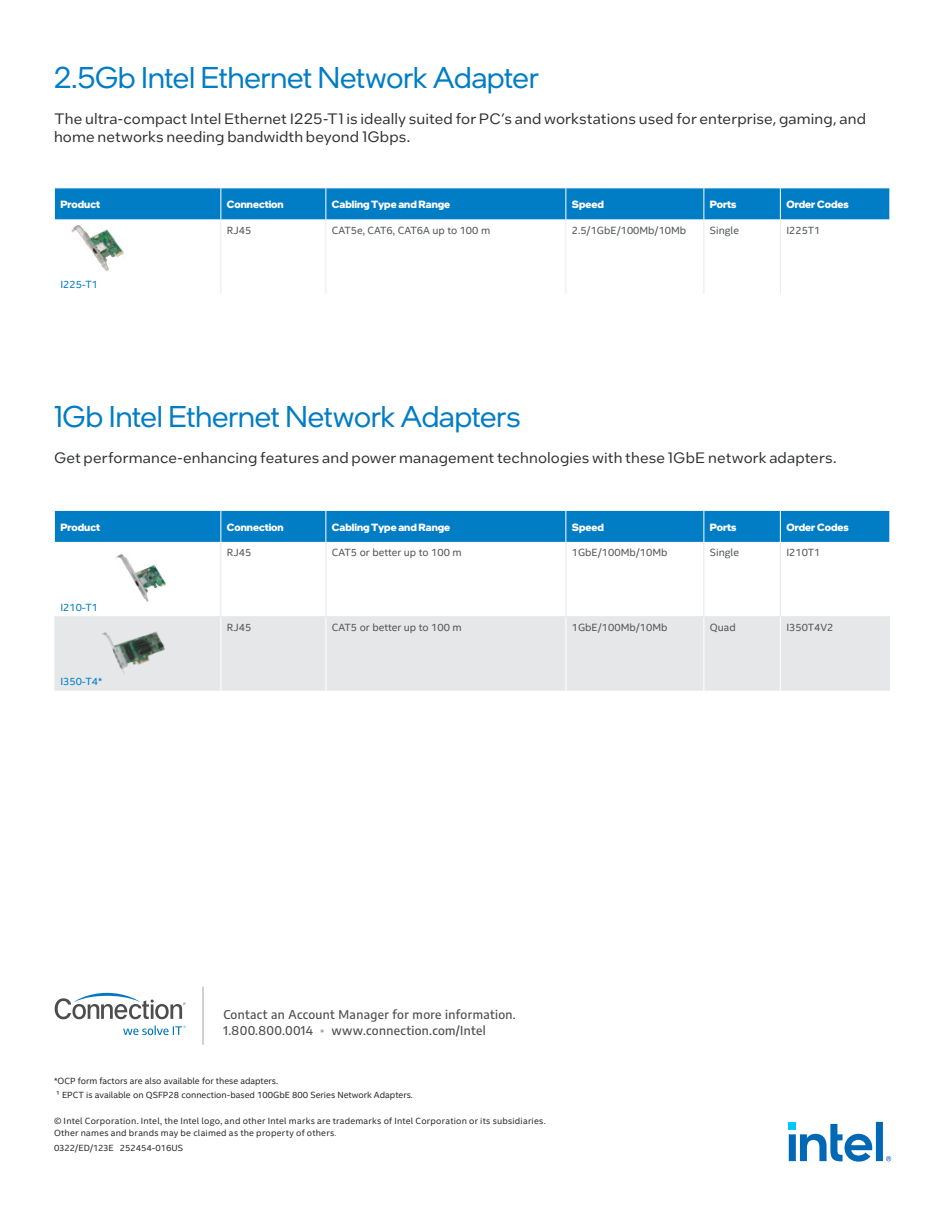
<style>
.page{position:relative;width:945px;height:1215px;background:#fff}
.page>*{position:absolute;margin:0;border:0;box-sizing:border-box;transform-origin:0 0}
.t1{font:30px "Intel One Display";letter-spacing:-.005em;color:#007dc5}
.t2{font:15px/18px "Intel One Text";letter-spacing:.01em;color:#2e2f2f}
.t3{font:500 12px/15.8px "Encode Sans";letter-spacing:.03em;color:#4d4d4f}
.t4{font:10.5px "Intel Clear";color:#545757}
.t5{font:700 10.5px "Intel One Display";color:#fff}
.t6{font:10.5px "Intel Clear";color:#007dc5}
.t7{font:9px/12px "Intel Clear";letter-spacing:.02em;color:#2e2f2f}
.t8{font:9px/14.7px "Intel Clear";color:#2e2f2f}
.s1{font-family:"Arial";font-weight:400;color:#a2a4a7}
.s2{font-weight:300}
</style>
<div class="page">
<div style="left:55px;top:511px;width:835px;height:31px;background:#007dc5"></div>
<div style="left:54px;top:617px;width:836px;height:74px;background:#e6e7e8"></div>
<hr style="left:220px;top:511px;width:1px;height:31px;background:#fff">
<hr style="left:326px;top:511px;width:1px;height:31px;background:#fff">
<hr style="left:566px;top:511px;width:1px;height:31px;background:#fff">
<hr style="left:704px;top:511px;width:1px;height:31px;background:#fff">
<hr style="left:780px;top:511px;width:1px;height:31px;background:#fff">
<hr style="left:220px;top:543px;width:1px;height:73px;background:#e6e7e8">
<hr style="left:326px;top:543px;width:1px;height:73px;background:#e6e7e8">
<hr style="left:566px;top:543px;width:1px;height:73px;background:#e6e7e8">
<hr style="left:704px;top:543px;width:1px;height:73px;background:#e6e7e8">
<hr style="left:780px;top:543px;width:1px;height:73px;background:#e6e7e8">
<hr style="left:54px;top:616px;width:167px;height:1px;background:#e6e7e8">
<hr style="left:221px;top:616px;width:105px;height:1px;background:#e6e7e8">
<hr style="left:326px;top:616px;width:240px;height:1px;background:#e6e7e8">
<hr style="left:566px;top:616px;width:138px;height:1px;background:#e6e7e8">
<hr style="left:704px;top:616px;width:76px;height:1px;background:#e6e7e8">
<hr style="left:780px;top:616px;width:110px;height:1px;background:#e6e7e8">
<hr style="left:220px;top:617px;width:1px;height:74px;background:#fff">
<hr style="left:326px;top:617px;width:1px;height:74px;background:#fff">
<hr style="left:566px;top:617px;width:1px;height:74px;background:#fff">
<hr style="left:704px;top:617px;width:1px;height:74px;background:#fff">
<hr style="left:780px;top:617px;width:1px;height:74px;background:#fff">
<div style="left:55px;top:189px;width:835px;height:31px;background:#007dc5"></div>
<hr style="left:220px;top:188px;width:1px;height:32px;background:#fff">
<hr style="left:326px;top:188px;width:1px;height:32px;background:#fff">
<hr style="left:566px;top:188px;width:1px;height:32px;background:#fff">
<hr style="left:704px;top:188px;width:1px;height:32px;background:#fff">
<hr style="left:780px;top:188px;width:1px;height:32px;background:#fff">
<hr style="left:566px;top:220px;width:1px;height:74px;background:#eaeaea">
<hr style="left:704px;top:220px;width:1px;height:74px;background:#eaeaea">
<hr style="left:326px;top:220px;width:1px;height:74px;background:#eaeaea">
<hr style="left:220px;top:220px;width:1px;height:74px;background:#eaeaea">
<hr style="left:54px;top:220px;width:167px;height:1px;background:#fff">
<hr style="left:326px;top:220px;width:240px;height:1px;background:#fff">
<hr style="left:566px;top:220px;width:138px;height:1px;background:#fff">
<hr style="left:704px;top:220px;width:76px;height:1px;background:#fff">
<hr style="left:780px;top:220px;width:1px;height:74px;background:#eaeaea">
<svg style="left:789px;top:1122px;width:102px;height:40px"></svg>
<img style="left:71px;top:225px;width:53px;height:46px">
<img style="left:115px;top:554px;width:51px;height:48px">
<img style="left:93px;top:626px;width:78px;height:54px">
<svg style="left:55px;top:993px;width:131px;height:26px"></svg>
<svg style="left:123px;top:1026px;width:63px;height:9px"></svg>
<hr style="left:203px;top:987px;width:1px;height:58px;background:#a2a4a7">
<h1 class="t1" style="left:54px;top:59px;width:486px">2.5Gb Intel Ethernet Network Adapter</h1>
<p class="t2" style="left:54px;top:110px;width:814px">The ultra-compact Intel Ethernet I225-T1 is ideally suited for PC’s and workstations used for enterprise, gaming, and home networks needing bandwidth beyond 1Gbps.</p>
<p class="t5" style="left:60px;top:197px;width:41px">Product</p>
<p class="t5" style="left:227px;top:197px;width:58px">Connection</p>
<p class="t5" style="left:332px;top:197px;width:120px">Cabling Type and Range</p>
<p class="t5" style="left:572px;top:197px;width:34px">Speed</p>
<p class="t5" style="left:710px;top:197px;width:28px">Ports</p>
<p class="t5" style="left:786px;top:197px;width:64px">Order Codes</p>
<p class="t6" style="left:60px;top:277px;width:39px">I225-T1</p>
<p class="t4" style="left:227px;top:223px;width:26px">RJ45</p>
<p class="t4" style="left:332px;top:223px;width:160px">CAT5e, CAT6, CAT6A up to 100 m</p>
<p class="t4" style="left:572px;top:223px;width:116px">2.5/1GbE/100Mb/10Mb</p>
<p class="t4" style="left:710px;top:223px;width:31px">Single</p>
<p class="t4" style="left:786px;top:223px;width:36px">I225T1</p>
<h1 class="t1" style="left:54px;top:398px;width:468px">1Gb Intel Ethernet Network Adapters</h1>
<p class="t2" style="left:54px;top:449px;width:784px">Get performance-enhancing features and power management technologies with these 1GbE network adapters.</p>
<p class="t5" style="left:60px;top:520px;width:41px">Product</p>
<p class="t5" style="left:227px;top:520px;width:58px">Connection</p>
<p class="t5" style="left:332px;top:520px;width:120px">Cabling Type and Range</p>
<p class="t5" style="left:572px;top:520px;width:34px">Speed</p>
<p class="t5" style="left:710px;top:520px;width:28px">Ports</p>
<p class="t5" style="left:786px;top:520px;width:64px">Order Codes</p>
<p class="t6" style="left:60px;top:600px;width:39px">I210-T1</p>
<p class="t6" style="left:60px;top:674px;width:43px">I350-T4*</p>
<p class="t4" style="left:227px;top:546px;width:26px">RJ45</p>
<p class="t4" style="left:332px;top:546px;width:131px">CAT5 or better up to 100 m</p>
<p class="t4" style="left:572px;top:546px;width:97px">1GbE/100Mb/10Mb</p>
<p class="t4" style="left:710px;top:546px;width:31px">Single</p>
<p class="t4" style="left:786px;top:546px;width:36px">I210T1</p>
<p class="t4" style="left:227px;top:620px;width:26px">RJ45</p>
<p class="t4" style="left:332px;top:620px;width:131px">CAT5 or better up to 100 m</p>
<p class="t4" style="left:572px;top:620px;width:97px">1GbE/100Mb/10Mb</p>
<p class="t4" style="left:710px;top:620px;width:27px">Quad</p>
<p class="t4" style="left:786px;top:620px;width:49px">I350T4V2</p>
<p class="t3" style="left:223px;top:1006px;width:294px">Contact an Account Manager for more information.<br>1.800.800.0014 <span class="s1">▪</span> www.connection.com/Intel</p>
<p class="t8" style="left:54px;top:1073px;width:360px">*OCP form factors are also available for these adapters.<br>¹ EPCT is available on QSFP28 connection-based 100GbE 800 Series Network Adapters.</p>
<p class="t7" style="left:54px;top:1115px;width:493px">© Intel Corporation. Intel, the Intel logo, and other Intel marks are trademarks of Intel Corporation or its subsidiaries.<br>Other names and brands may be claimed as the property of others<span class="s2">.</span></p>
<p class="t8" style="left:54px;top:1140px;width:131px">0322/ED/123E 252454-016US</p>
</div>
